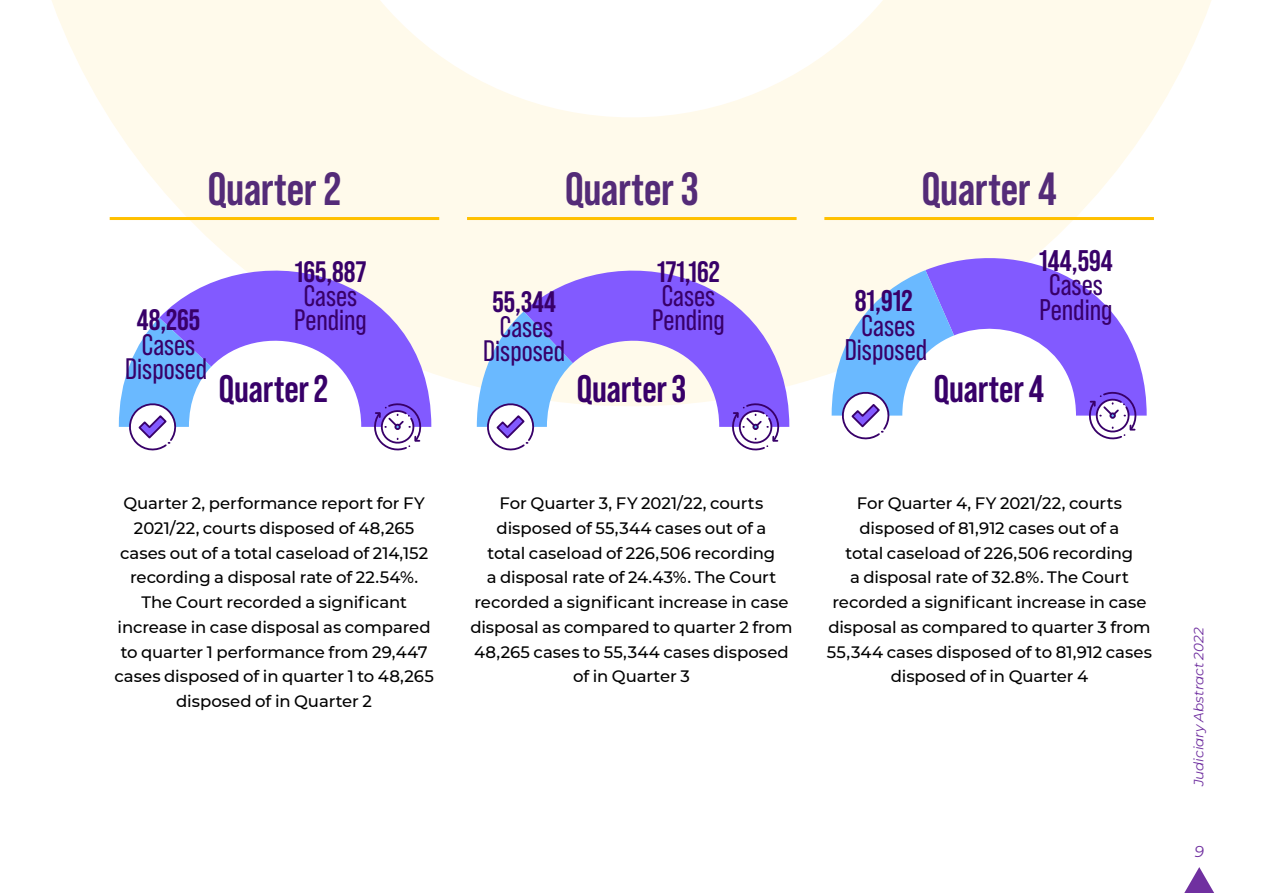
<style>
.page{position:relative;width:1263px;height:893px;background:#fff}
.page>*{position:absolute;margin:0;border:0;box-sizing:border-box;transform-origin:0 0}
.t1{font:700 46.5px "Bebas Neue Pro";letter-spacing:-.005em;color:#542b78}
.t2{font:700 38.4px "Bebas Neue Pro";color:#380069}
.t3{font:29.85px/24.5px "Bebas Neue Pro";color:#380069;text-align:center}
.t4{font:700 29.85px "Bebas Neue Pro";color:#380069}
.t5{font:29.55px/24.3px "Bebas Neue Pro";color:#380069;text-align:center}
.t6{font:700 29.55px "Bebas Neue Pro";color:#380069}
.t7{font:500 16.5px/24.8px "Montserrat";letter-spacing:-.005em;color:#000;text-align:center}
.t8{font:italic 15.75px "Montserrat";color:#7030a0}
.t9{font:italic 13.5px "Montserrat";color:#7030a0}
</style>
<div class="page">
<svg style="left:52px;top:0;width:1159px;height:387px;fill:#fffaeb"></svg>
<hr style="left:110px;top:217px;width:329px;height:3px;background:#ffc000">
<hr style="left:467px;top:217px;width:329px;height:3px;background:#ffc000">
<hr style="left:824px;top:217px;width:330px;height:3px;background:#ffc000">
<svg style="left:159px;top:233px;width:272px;height:194px"></svg>
<svg style="left:371px;top:403px;width:53px;height:48px"></svg>
<svg style="left:119px;top:318px;width:92px;height:133px"></svg>
<svg style="left:524px;top:233px;width:265px;height:194px;background:#cdbbf4"></svg>
<svg style="left:729px;top:403px;width:53px;height:48px"></svg>
<svg style="left:477px;top:311px;width:96px;height:140px"></svg>
<svg style="left:832px;top:233px;width:315px;height:207px"></svg>
<svg style="left:1184px;top:867px;width:30px;height:26px"></svg>
<h1 class="t1" style="left:208px;top:162px;width:135px">Quarter 2</h1>
<h1 class="t1" style="left:565px;top:162px;width:135px">Quarter 3</h1>
<h1 class="t1" style="left:922px;top:162px;width:136px">Quarter 4</h1>
<h3 class="t4" style="left:1039px;top:243px;width:75px">144,594</h3>
<h3 class="t3" style="left:1039px;top:273px;width:75px">Cases<br>Pending</h3>
<h3 class="t6" style="left:295px;top:255px;width:73px">165,887</h3>
<h3 class="t5" style="left:304px;top:284px;width:55px">Cases</h3>
<h3 class="t6" style="left:657px;top:255px;width:64px">171,162</h3>
<h3 class="t5" style="left:652px;top:284px;width:74px">Cases<br>Pending</h3>
<h3 class="t4" style="left:855px;top:284px;width:59px">81,912</h3>
<h3 class="t3" style="left:845px;top:313px;width:84px">Cases<br>Disposed</h3>
<h3 class="t6" style="left:493px;top:285px;width:65px">55,344</h3>
<h3 class="t5" style="left:483px;top:314px;width:83px">Cases<br>Disposed</h3>
<h3 class="t6" style="left:137px;top:303px;width:65px">48,265</h3>
<h3 class="t5" style="left:294px;top:308px;width:74px">Pending</h3>
<h3 class="t5" style="left:125px;top:332px;width:83px">Cases<br>Disposed</h3>
<h2 class="t2" style="left:219px;top:367px;width:111px">Quarter 2</h2>
<h2 class="t2" style="left:577px;top:367px;width:111px">Quarter 3</h2>
<h2 class="t2" style="left:934px;top:367px;width:112px">Quarter 4</h2>
<p class="t7" style="left:114px;top:490px;width:321px">Quarter 2, performance report for FY 2021/22, courts disposed of 48,265 cases out of a total caseload of 214,152 recording a disposal rate of 22.54%.<br>The Court recorded a significant increase in case disposal as compared to quarter 1 performance from 29,447 cases disposed of in quarter 1 to 48,265 disposed of in Quarter 2</p>
<p class="t7" style="left:470px;top:490px;width:324px">For Quarter 3, FY 2021/22, courts disposed of 55,344 cases out of a<br>total caseload of 226,506 recording<br>a disposal rate of 24.43%. The Court recorded a significant increase in case disposal as compared to quarter 2 from 48,265 cases to 55,344 cases disposed of in Quarter 3</p>
<p class="t7" style="left:827px;top:490px;width:326px">For Quarter 4, FY 2021/22, courts disposed of 81,912 cases out of a<br>total caseload of 226,506 recording<br>a disposal rate of 32.8%. The Court recorded a significant increase in case disposal as compared to quarter 3 from 55,344 cases disposed of to 81,912 cases disposed of in Quarter 4</p>
<p class="t9" style="left:1189px;top:786px;width:161px;rotate:-90deg">Judiciary Abstract 2022</p>
<p class="t8" style="left:1194px;top:841px;width:11px">9</p>
</div>
